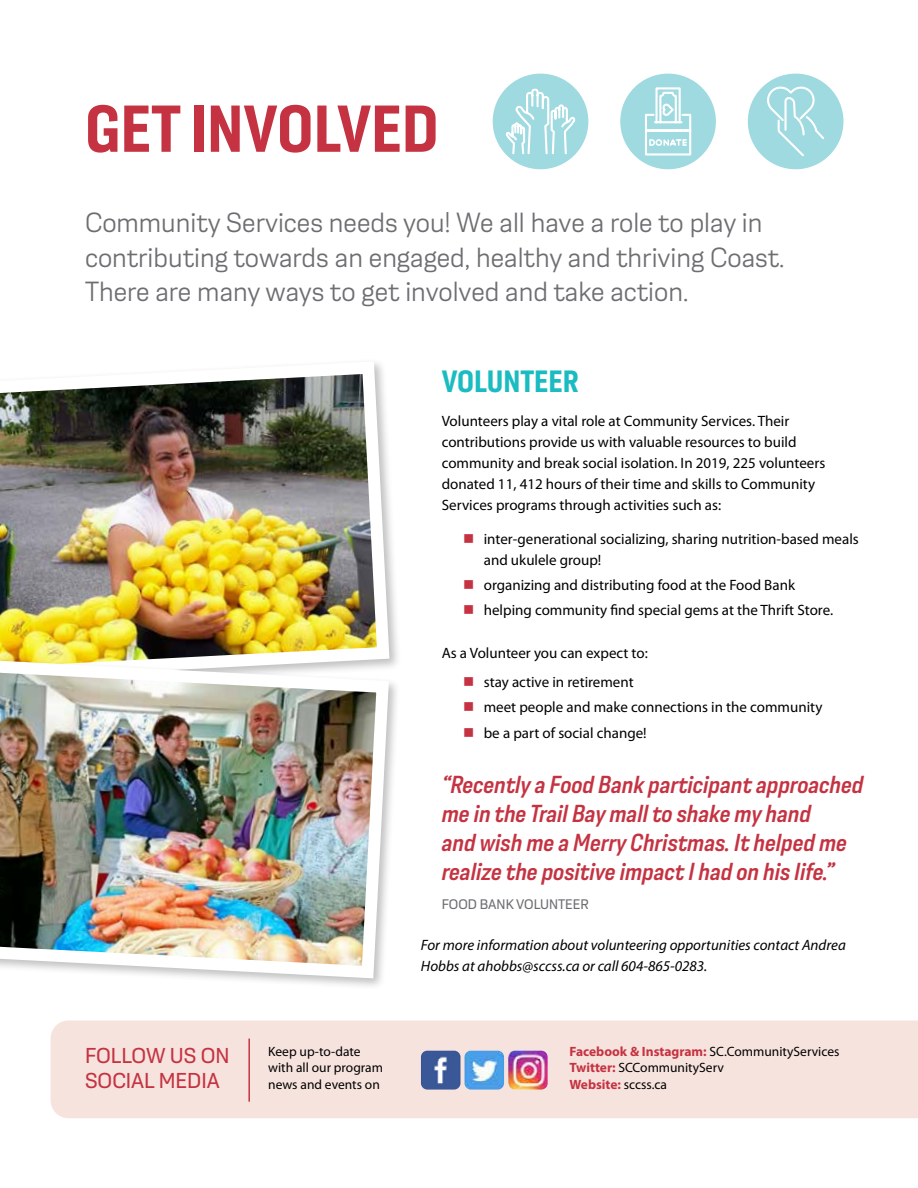
<style>
.page{position:relative;width:918px;height:1188px;background:#fff}
.page>*{position:absolute;margin:0;border:0;box-sizing:border-box;transform-origin:0 0}
.t1{font:700 condensed 64.5px "Moderna Sans";color:#c53342}
.t2{font:700 condensed 30px "Moderna Sans";color:#1abcc1}
.t3{font:300 27px/34.5px "Moderna Sans";color:#6d6e71}
.t4{font:italic 500 condensed 24px/28.8px "Moderna Sans";color:#c53342}
.t5{font:21px/25.2px "Moderna Sans";color:#c53342}
.t6{font:15px/21px "Myriad Pro";color:#000}
.t7{font:italic 15px/21px "Myriad Pro";color:#000}
.t8{font:13.5px/16.2px "Myriad Pro";color:#000}
.t9{font:13.5px "Moderna Sans";color:#6d6e71}
.s1{color:#c53342}
.s2{font-weight:700;color:#c53342}
</style>
<div class="page">
<div style="left:51px;top:1020px;width:867px;height:98px;background:#f7e3de"></div>
<img style="left:0;top:362px;width:396px;height:293px">
<img style="left:0;top:652px;width:395px;height:333px">
<img style="left:421px;top:1051px;width:39px;height:39px">
<img style="left:465px;top:1051px;width:39px;height:39px">
<img style="left:508px;top:1051px;width:40px;height:39px">
<hr style="left:248px;top:1039px;width:2px;height:63px;background:#c53342">
<div style="left:493px;top:74px;width:95px;height:95px;background:#9edae0;border-radius:50%"></div>
<svg style="left:506px;top:88px;width:69px;height:66px"></svg>
<div style="left:620px;top:74px;width:96px;height:95px;background:#9edae0;border-radius:50%"></div>
<svg style="left:645px;top:87px;width:46px;height:69px"></svg>
<div style="left:748px;top:74px;width:95px;height:95px;background:#9edae0;border-radius:50%"></div>
<svg style="left:767px;top:87px;width:57px;height:69px"></svg>
<h1 class="t1" style="left:85px;top:89px;width:355px">GET INVOLVED</h1>
<h3 class="t3" style="left:85px;top:205px;width:701px">Community Services needs you! We all have a role to play in contributing towards an engaged, healthy and thriving Coast.<br>There are many ways to get involved and take action.</h3>
<h2 class="t2" style="left:442px;top:363px;width:138px">VOLUNTEER</h2>
<p class="t6" style="left:442px;top:410px;width:385px">Volunteers play a vital role at Community Services. Their contributions provide us with valuable resources to build community and break social isolation. In 2019, 225 volunteers donated 11, 412 hours of their time and skills to Community Services programs through activities such as:</p>
<p class="t6" style="left:484px;top:528px;width:377px;text-indent:-21px"><span class="s1">■</span> inter-generational socializing, sharing nutrition-based meals and ukulele group!</p>
<p class="t6" style="left:463px;top:574px;width:334px"><span class="s1">■</span> organizing and distributing food at the Food Bank</p>
<p class="t6" style="left:463px;top:600px;width:372px"><span class="s1">■</span> helping community find special gems at the Thrift Store.</p>
<p class="t6" style="left:442px;top:642px;width:208px">As a Volunteer you can expect to:</p>
<p class="t6" style="left:463px;top:671px;width:172px"><span class="s1">■</span> stay active in retirement</p>
<p class="t6" style="left:463px;top:697px;width:361px"><span class="s1">■</span> meet people and make connections in the community</p>
<p class="t6" style="left:463px;top:722px;width:185px"><span class="s1">■</span> be a part of social change!</p>
<h3 class="t4" style="left:442px;top:770px;width:423px">“Recently a Food Bank participant approached me in the Trail Bay mall to shake my hand<br>and wish me a Merry Christmas. It helped me realize the positive impact I had on his life.”</h3>
<p class="t9" style="left:442px;top:896px;width:148px">FOOD BANK VOLUNTEER</p>
<h3 class="t5" style="left:85px;top:1043px;width:146px">FOLLOW US ON<br>SOCIAL MEDIA</h3>
<p class="t7" style="left:421px;top:934px;width:426px">For more information about volunteering opportunities contact Andrea<br>Hobbs at ahobbs@sccss.ca or call 604-865-0283.</p>
<p class="t8" style="left:268px;top:1043px;width:116px">Keep up-to-date with all our program news and events on</p>
<p class="t8" style="left:569px;top:1043px;width:272px"><span class="s2">Facebook &amp; Instagram:</span> SC.CommunityServices<br><span class="s2">Twitter:</span> SCCommunityServ<br><span class="s2">Website:</span> sccss.ca</p>
</div>
